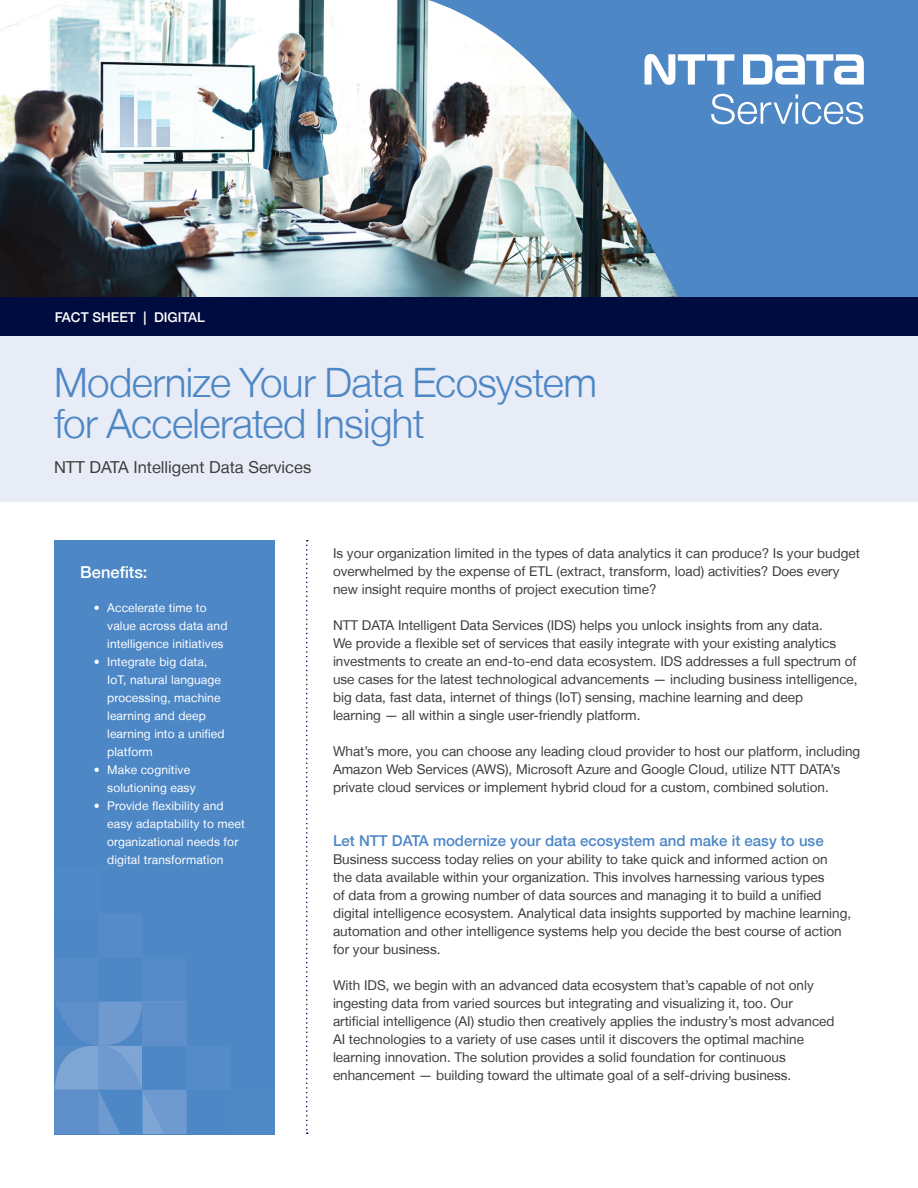
<style>
.page{position:relative;width:918px;height:1188px;background:#fff}
.page>*{position:absolute;margin:0;border:0;box-sizing:border-box;transform-origin:0 0}
.t1{font:300 40.5px/40.5px "Helvetica Neue LT";letter-spacing:-.015em;color:#4d87c6}
.t2{font:16.5px "Helvetica Neue LT";color:#3e3e3f}
.t3{font:500 16.5px "Helvetica Neue LT";color:#fff}
.t4{font:500 15px "Helvetica Neue LT";color:#4d87c6}
.t5{font:13.5px/18px "Helvetica Neue LT";color:#3e3e3f}
.t6{font:500 13.5px "Helvetica Neue LT";color:#fff}
.t7{font:12px/18px "Helvetica Neue LT";letter-spacing:.01em;color:#fff}
</style>
<div class="page">
<img style="left:0;top:0;width:369px;height:297px">
<div style="left:55px;top:540px;width:220px;height:595px;background:#4d87c6"></div>
<div style="left:231px;top:1090px;width:44px;height:44px;background:#5189c7"></div>
<div style="left:187px;top:1046px;width:44px;height:44px;background:#548bc8"></div>
<svg style="left:54px;top:957px;width:133px;height:177px"></svg>
<div style="left:143px;top:957px;width:44px;height:44px;background:#538ac7"></div>
<div style="left:98px;top:913px;width:44px;height:44px;background:#548bc8"></div>
<div style="left:54px;top:869px;width:44px;height:44px;background:#5089c7"></div>
<img style="left:369px;top:0;width:549px;height:297px">
<svg style="left:306px;top:540px;width:2px;height:594px"></svg>
<div style="left:0;top:321px;width:918px;height:181px;background:#e8ecf6"></div>
<div style="left:0;top:297px;width:918px;height:39px;background:#000c40"></div>
<svg style="left:711px;top:94px;width:152px;height:30px"></svg>
<svg style="left:743px;top:54px;width:121px;height:31px"></svg>
<svg style="left:645px;top:54px;width:89px;height:31px"></svg>
<p class="t6" style="left:55px;top:309px;width:152px">FACT SHEET | DIGITAL</p>
<h1 class="t1" style="left:54px;top:362px;width:545px">Modernize Your Data Ecosystem for Accelerated Insight</h1>
<p class="t2" style="left:54px;top:458px;width:259px">NTT DATA Intelligent Data Services</p>
<p class="t3" style="left:80px;top:562px;width:69px">Benefits:</p>
<p class="t7" style="left:107px;top:599px;width:122px;text-indent:-13px">• Accelerate time to value across data and intelligence initiatives</p>
<p class="t7" style="left:107px;top:653px;width:119px;text-indent:-13px">• Integrate big data,<br>IoT, natural language processing, machine learning and deep learning into a unified platform</p>
<p class="t7" style="left:107px;top:761px;width:90px;text-indent:-13px">• Make cognitive solutioning easy</p>
<p class="t7" style="left:107px;top:797px;width:139px;text-indent:-13px">• Provide flexibility and easy adaptability to meet organizational needs for digital transformation</p>
<p class="t5" style="left:333px;top:544px;width:528px">Is your organization limited in the types of data analytics it can produce? Is your budget overwhelmed by the expense of ETL (extract, transform, load) activities? Does every new insight require months of project execution time?</p>
<p class="t5" style="left:333px;top:616px;width:526px">NTT DATA Intelligent Data Services (IDS) helps you unlock insights from any data.<br>We provide a flexible set of services that easily integrate with your existing analytics investments to create an end-to-end data ecosystem. IDS addresses a full spectrum of use cases for the latest technological advancements — including business intelligence, big data, fast data, internet of things (IoT) sensing, machine learning and deep<br>learning — all within a single user-friendly platform.</p>
<p class="t5" style="left:333px;top:742px;width:529px">What’s more, you can choose any leading cloud provider to host our platform, including<br>Amazon Web Services (AWS), Microsoft Azure and Google Cloud, utilize NTT DATA’s private cloud services or implement hybrid cloud for a custom, combined solution.</p>
<p class="t4" style="left:333px;top:832px;width:492px">Let NTT DATA modernize your data ecosystem and make it easy to use</p>
<p class="t5" style="left:333px;top:850px;width:520px">Business success today relies on your ability to take quick and informed action on<br>the data available within your organization. This involves harnessing various types<br>of data from a growing number of data sources and managing it to build a unified digital intelligence ecosystem. Analytical data insights supported by machine learning, automation and other intelligence systems help you decide the best course of action for your business.</p>
<p class="t5" style="left:333px;top:976px;width:503px">With IDS, we begin with an advanced data ecosystem that’s capable of not only ingesting data from varied sources but integrating and visualizing it, too. Our artificial intelligence (AI) studio then creatively applies the industry’s most advanced AI technologies to a variety of use cases until it discovers the optimal machine learning innovation. The solution provides a solid foundation for continuous enhancement — building toward the ultimate goal of a self-driving business.</p>
</div>
